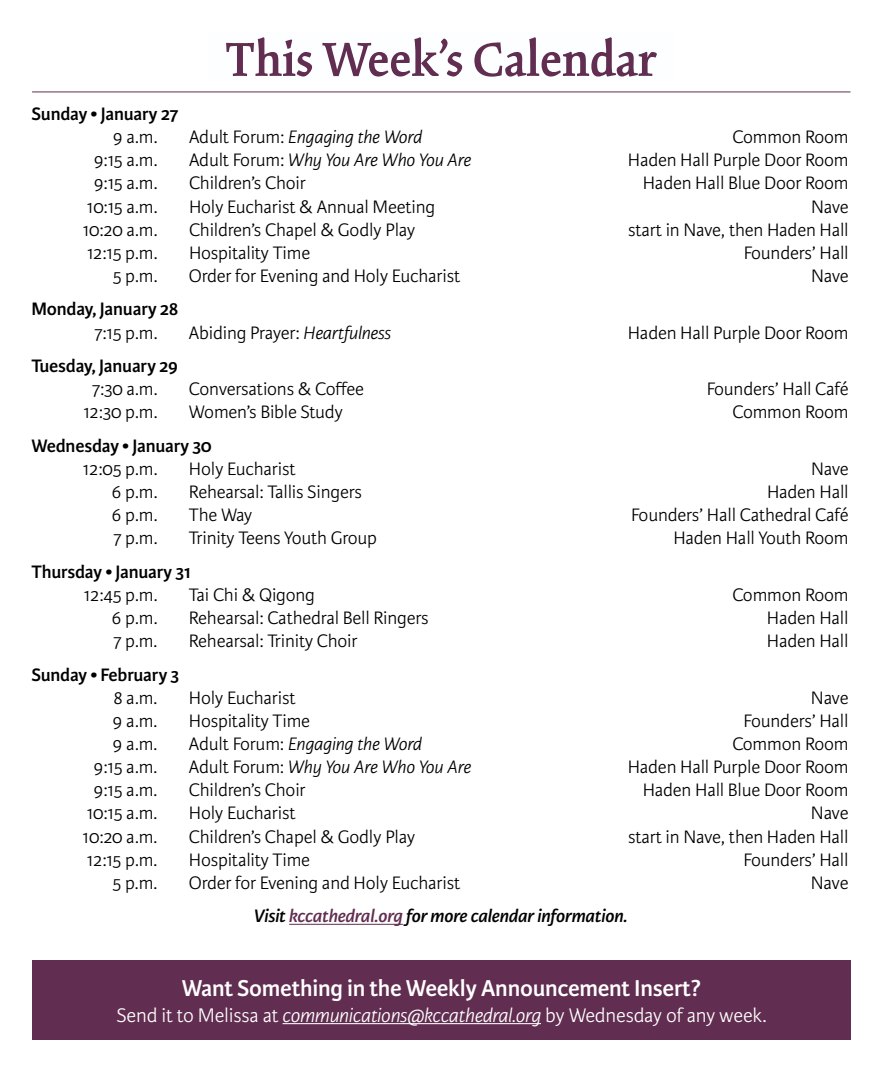
<style>
.page{position:relative;width:882px;height:1071px;background:#fff}
.page>*{position:absolute;margin:0;border:0;box-sizing:border-box;transform-origin:0 0}
.t1{font:600 52.5px "Kinesis Pro 3";color:#612d50}
.t2{font:600 24.5px "Karmina Sans";letter-spacing:-.01em;color:#fff}
.t3{font:300 21px "Karmina Sans";letter-spacing:-.01em;color:#fff}
.t4{font:300 19.25px "Karmina Sans";letter-spacing:-.01em;color:#000}
.t5{font:italic 300 19.25px "Karmina Sans";letter-spacing:-.01em;color:#000}
.t6{font:600 19.25px "Karmina Sans";letter-spacing:-.01em;color:#000}
.t7{font:italic 600 19.25px "Karmina Sans";letter-spacing:-.01em;color:#000}
.s1{font-style:normal}
.s2{font-style:italic}
.s3{color:#612d50}
</style>
<div class="page">
<hr style="left:289px;top:924px;width:114px;height:1px;background:#612d50">
<hr style="left:32px;top:92px;width:818px;height:1px;background:#612d50">
<div style="left:32px;top:960px;width:819px;height:80px;background:#612d50"></div>
<hr style="left:283px;top:1023px;width:258px;height:1px;background:#fff">
<h1 class="t1" style="left:226px;top:29px;width:432px">This Week’s Calendar</h1>
<p class="t6" style="left:32px;top:103px;width:148px">Sunday • January 27</p>
<p class="t4" style="left:112px;top:127px;width:47px">9 a.m.</p>
<p class="t5" style="left:189px;top:127px;width:235px"><span class="s1">Adult Forum:</span> Engaging the Word</p>
<p class="t4" style="left:732px;top:127px;width:118px">Common Room</p>
<p class="t4" style="left:93px;top:150px;width:66px">9:15 a.m.</p>
<p class="t5" style="left:189px;top:150px;width:284px"><span class="s1">Adult Forum:</span> Why You Are Who You Are</p>
<p class="t4" style="left:628px;top:150px;width:222px">Haden Hall Purple Door Room</p>
<p class="t4" style="left:93px;top:173px;width:66px">9:15 a.m.</p>
<p class="t4" style="left:189px;top:173px;width:118px">Children’s Choir</p>
<p class="t4" style="left:643px;top:173px;width:207px">Haden Hall Blue Door Room</p>
<p class="t4" style="left:87px;top:196px;width:72px">10:15 a.m.</p>
<p class="t4" style="left:189px;top:196px;width:248px">Holy Eucharist &amp; Annual Meeting</p>
<p class="t4" style="left:811px;top:196px;width:39px">Nave</p>
<p class="t4" style="left:83px;top:219px;width:76px">10:20 a.m.</p>
<p class="t4" style="left:189px;top:219px;width:228px">Children’s Chapel &amp; Godly Play</p>
<p class="t4" style="left:628px;top:219px;width:222px">start in Nave, then Haden Hall</p>
<p class="t4" style="left:87px;top:242px;width:72px">12:15 p.m.</p>
<p class="t4" style="left:189px;top:242px;width:123px">Hospitality Time</p>
<p class="t4" style="left:744px;top:242px;width:107px">Founders’ Hall</p>
<p class="t4" style="left:113px;top:265px;width:46px">5 p.m.</p>
<p class="t4" style="left:189px;top:265px;width:273px">Order for Evening and Holy Eucharist</p>
<p class="t4" style="left:811px;top:265px;width:39px">Nave</p>
<p class="t6" style="left:31px;top:298px;width:148px">Monday, January 28</p>
<p class="t4" style="left:94px;top:322px;width:65px">7:15 p.m.</p>
<p class="t4" style="left:189px;top:322px;width:204px">Abiding Prayer: <span class="s2">Heartfulness</span></p>
<p class="t4" style="left:628px;top:322px;width:222px">Haden Hall Purple Door Room</p>
<p class="t6" style="left:31px;top:355px;width:148px">Tuesday, January 29</p>
<p class="t4" style="left:92px;top:378px;width:68px">7:30 a.m.</p>
<p class="t4" style="left:189px;top:378px;width:177px">Conversations &amp; Coffee</p>
<p class="t4" style="left:707px;top:378px;width:144px">Founders’ Hall Café</p>
<p class="t4" style="left:83px;top:402px;width:76px">12:30 p.m.</p>
<p class="t4" style="left:189px;top:402px;width:156px">Women’s Bible Study</p>
<p class="t4" style="left:732px;top:402px;width:118px">Common Room</p>
<p class="t6" style="left:31px;top:435px;width:182px">Wednesday • January 30</p>
<p class="t4" style="left:83px;top:458px;width:76px">12:05 p.m.</p>
<p class="t4" style="left:189px;top:458px;width:108px">Holy Eucharist</p>
<p class="t4" style="left:811px;top:458px;width:39px">Nave</p>
<p class="t4" style="left:111px;top:481px;width:48px">6 p.m.</p>
<p class="t4" style="left:189px;top:481px;width:175px">Rehearsal: Tallis Singers</p>
<p class="t4" style="left:767px;top:481px;width:83px">Haden Hall</p>
<p class="t4" style="left:111px;top:504px;width:48px">6 p.m.</p>
<p class="t4" style="left:189px;top:504px;width:65px">The Way</p>
<p class="t4" style="left:631px;top:504px;width:219px">Founders’ Hall Cathedral Café</p>
<p class="t4" style="left:113px;top:528px;width:46px">7 p.m.</p>
<p class="t4" style="left:189px;top:528px;width:190px">Trinity Teens Youth Group</p>
<p class="t4" style="left:673px;top:528px;width:177px">Haden Hall Youth Room</p>
<p class="t6" style="left:31px;top:561px;width:162px">Thursday • January 31</p>
<p class="t4" style="left:84px;top:584px;width:75px">12:45 p.m.</p>
<p class="t4" style="left:189px;top:584px;width:128px">Tai Chi &amp; Qigong</p>
<p class="t4" style="left:732px;top:584px;width:118px">Common Room</p>
<p class="t4" style="left:111px;top:607px;width:48px">6 p.m.</p>
<p class="t4" style="left:189px;top:607px;width:241px">Rehearsal: Cathedral Bell Ringers</p>
<p class="t4" style="left:767px;top:607px;width:83px">Haden Hall</p>
<p class="t4" style="left:113px;top:630px;width:46px">7 p.m.</p>
<p class="t4" style="left:189px;top:630px;width:170px">Rehearsal: Trinity Choir</p>
<p class="t4" style="left:767px;top:630px;width:83px">Haden Hall</p>
<p class="t6" style="left:31px;top:664px;width:149px">Sunday • February 3</p>
<p class="t4" style="left:113px;top:687px;width:46px">8 a.m.</p>
<p class="t4" style="left:189px;top:687px;width:108px">Holy Eucharist</p>
<p class="t4" style="left:811px;top:687px;width:39px">Nave</p>
<p class="t4" style="left:112px;top:710px;width:47px">9 a.m.</p>
<p class="t4" style="left:189px;top:710px;width:123px">Hospitality Time</p>
<p class="t4" style="left:744px;top:710px;width:107px">Founders’ Hall</p>
<p class="t4" style="left:112px;top:733px;width:47px">9 a.m.</p>
<p class="t5" style="left:189px;top:734px;width:235px"><span class="s1">Adult Forum:</span> Engaging the Word</p>
<p class="t4" style="left:732px;top:733px;width:118px">Common Room</p>
<p class="t4" style="left:93px;top:756px;width:66px">9:15 a.m.</p>
<p class="t5" style="left:189px;top:757px;width:284px"><span class="s1">Adult Forum:</span> Why You Are Who You Are</p>
<p class="t4" style="left:628px;top:756px;width:222px">Haden Hall Purple Door Room</p>
<p class="t4" style="left:93px;top:780px;width:66px">9:15 a.m.</p>
<p class="t4" style="left:189px;top:780px;width:118px">Children’s Choir</p>
<p class="t4" style="left:643px;top:780px;width:207px">Haden Hall Blue Door Room</p>
<p class="t4" style="left:87px;top:803px;width:72px">10:15 a.m.</p>
<p class="t4" style="left:189px;top:803px;width:108px">Holy Eucharist</p>
<p class="t4" style="left:811px;top:803px;width:39px">Nave</p>
<p class="t4" style="left:83px;top:826px;width:76px">10:20 a.m.</p>
<p class="t4" style="left:189px;top:826px;width:228px">Children’s Chapel &amp; Godly Play</p>
<p class="t4" style="left:628px;top:826px;width:222px">start in Nave, then Haden Hall</p>
<p class="t4" style="left:87px;top:849px;width:72px">12:15 p.m.</p>
<p class="t4" style="left:189px;top:849px;width:123px">Hospitality Time</p>
<p class="t4" style="left:744px;top:849px;width:107px">Founders’ Hall</p>
<p class="t4" style="left:113px;top:872px;width:46px">5 p.m.</p>
<p class="t4" style="left:189px;top:872px;width:273px">Order for Evening and Holy Eucharist</p>
<p class="t4" style="left:811px;top:872px;width:39px">Nave</p>
<p class="t7" style="left:254px;top:905px;width:376px">Visit <span class="s3">kccathedral.org</span> for more calendar information.</p>
<p class="t2" style="left:182px;top:975px;width:521px">Want Something in the Weekly Announcement Insert?</p>
<p class="t3" style="left:116px;top:1003px;width:652px">Send it to Melissa at <span class="s2">communications@kccathedral.org</span> by Wednesday of any week.</p>
</div>
